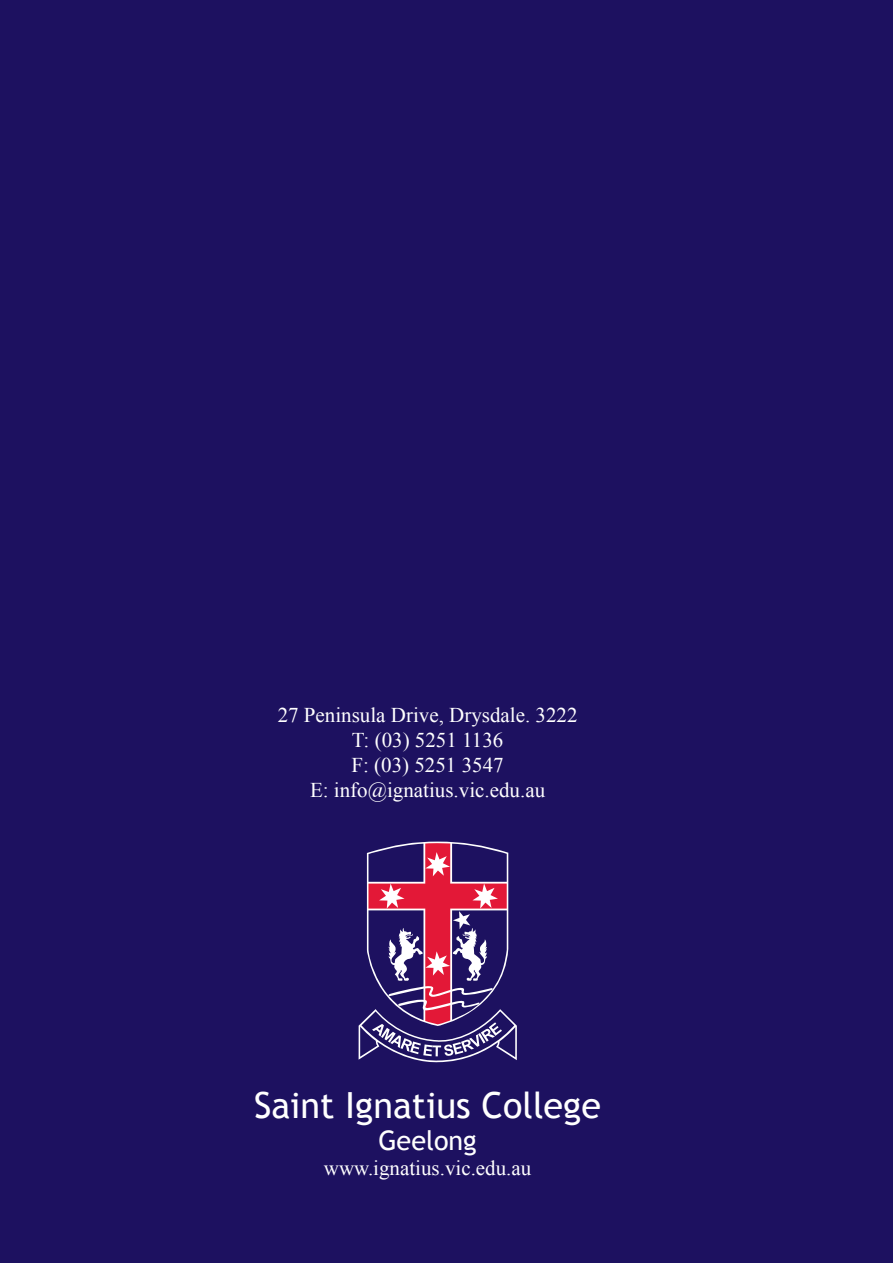
<style>
.page{position:relative;width:893px;height:1263px;background:#1d1160}
.page>*{position:absolute;margin:0;border:0;box-sizing:border-box;transform-origin:0 0}
.t1{font:36px "Trebuchet MS";color:#fff}
.t2{font:27px "Trebuchet MS";color:#fff}
.t3{font:21px/25.2px "Times New Roman";color:#fff;text-align:center}
</style>
<div class="page">
<svg style="left:358px;top:841px;width:159px;height:222px"></svg>
<p class="t3" style="left:278px;top:702px;width:301px">27 Peninsula Drive, Drysdale. 3222<br>T: (03) 5251 1136<br>F: (03) 5251 3547<br>E: info@ignatius.vic.edu.au</p>
<h1 class="t1" style="left:254px;top:1083px;width:348px">Saint Ignatius College</h1>
<p class="t2" style="left:378px;top:1124px;width:100px">Geelong</p>
<p class="t3" style="left:324px;top:1155px;width:209px">www.ignatius.vic.edu.au</p>
</div>
